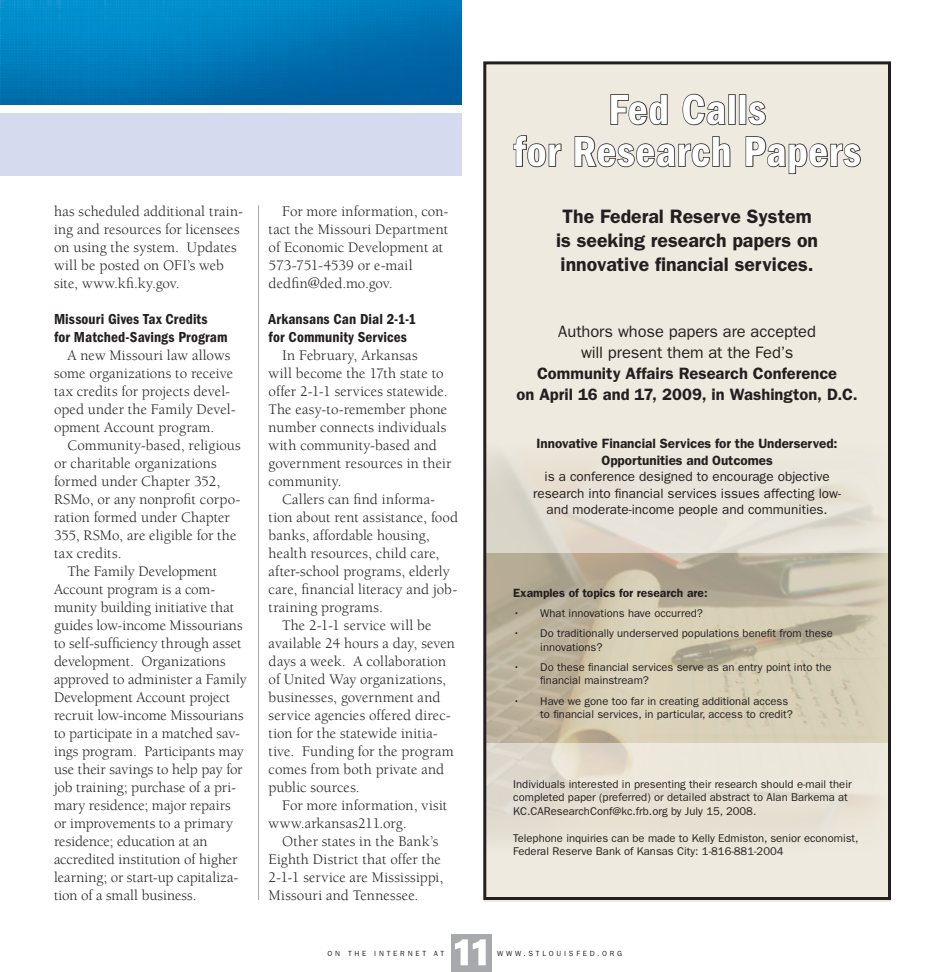
<style>
.page{position:relative;width:945px;height:972px;background:#fff}
.page>*{position:absolute;margin:0;border:0;box-sizing:border-box;transform-origin:0 0}
.t1{font:600 condensed 43.5px/42px "Franklin Gothic";letter-spacing:.01em;color:#fff;text-align:center}
.t2{font:600 19.5px/24px "Franklin Gothic";color:#231f20;text-align:center}
.t3{font:600 16.5px/21px "Franklin Gothic";color:#231f20;text-align:center}
.t4{font:16.5px/21px "Franklin Gothic";letter-spacing:-.005em;color:#231f20;text-align:center}
.t5{font:15px/18px "Berkeley";letter-spacing:.005em;color:#231f20}
.t6{font:600 condensed 15px/18px "Franklin Gothic";letter-spacing:.01em;color:#231f20}
.t7{font:13.5px/16.5px "Franklin Gothic";color:#231f20;text-align:center}
.t8{font:600 13.5px/16.5px "Franklin Gothic";letter-spacing:-.005em;color:#231f20;text-align:center}
.t9{font:600 12px "Franklin Gothic";color:#231f20}
.t10{font:11.25px/13.5px "Franklin Gothic";color:#231f20}
.t11{font:7.5px "Franklin Gothic";letter-spacing:.37em;color:#231f20}
</style>
<div class="page">
<div style="left:451px;top:934px;width:41px;height:38px;background:#a7a9ac"></div>
<svg style="left:455px;top:939px;width:31px;height:26px"></svg>
<hr style="left:258px;top:205px;width:1px;height:695px;background:#a7a9ac">
<div style="left:0;top:113px;width:462px;height:62px;background:#d5daef"></div>
<img style="left:0;top:0;width:462px;height:105px">
<svg style="left:487px;top:553px;width:400px;height:190px;background:#c8bfa8"></svg>
<svg style="left:487px;top:65px;width:400px;height:488px;background:#ece7dc"></svg>
<div style="left:484px;top:743px;width:408px;height:159px;background:linear-gradient(to bottom,#e5dfd1,#eeeadf)"></div>
<svg style="left:610px;top:94px;width:58px;height:32px;background:#b4b0a9"></svg>
<svg style="left:682px;top:93px;width:45px;height:33px"></svg>
<div style="left:728px;top:94px;width:8px;height:31px;border:2px solid #231f20"></div>
<div style="left:739px;top:94px;width:7px;height:31px;border:2px solid #231f20"></div>
<svg style="left:747px;top:101px;width:20px;height:25px"></svg>
<svg style="left:513px;top:134px;width:49px;height:34px;background:#bebab2"></svg>
<svg style="left:574px;top:135px;width:157px;height:33px;background:#bab6ae"></svg>
<svg style="left:745px;top:135px;width:117px;height:40px;background:#c4c0b7"></svg>
<div style="left:483px;top:61px;width:408px;height:839px;border:3px solid #231f20"></div>
<p class="t5" style="left:54px;top:203px;width:191px">has scheduled additional train&shy;ing and resources for licensees on using the system. Updates will be posted on OFI’s web site, www.kfi.ky.gov.</p>
<p class="t6" style="left:54px;top:310px;width:175px">Missouri Gives Tax Credits for Matched-Savings Program</p>
<p class="t5" style="left:54px;top:347px;width:183px;text-indent:14px">A new Missouri law allows some organizations to receive tax credits for projects devel&shy;oped under the Family Devel&shy;opment Account program.</p>
<p class="t5" style="left:68px;top:437px;width:175px">Community-based, religious</p>
<p class="t5" style="left:54px;top:455px;width:164px">or charitable organizations</p>
<p class="t5" style="left:54px;top:473px;width:168px">formed under Chapter 352,</p>
<p class="t5" style="left:54px;top:491px;width:188px">RSMo, or any nonprofit corpo-</p>
<p class="t5" style="left:54px;top:509px;width:177px">ration formed under Chapter</p>
<p class="t5" style="left:54px;top:527px;width:184px">355, RSMo, are eligible for the</p>
<p class="t5" style="left:54px;top:545px;width:69px">tax credits.</p>
<p class="t5" style="left:68px;top:563px;width:151px">The Family Development</p>
<p class="t5" style="left:54px;top:581px;width:163px">Account program is a com-</p>
<p class="t5" style="left:54px;top:599px;width:182px">munity building initiative that</p>
<p class="t5" style="left:54px;top:617px;width:190px">guides low-income Missourians</p>
<p class="t5" style="left:54px;top:635px;width:189px">to self-sufficiency through asset</p>
<p class="t5" style="left:54px;top:653px;width:173px">development. Organizations</p>
<p class="t5" style="left:54px;top:671px;width:194px">approved to administer a Family</p>
<p class="t5" style="left:54px;top:689px;width:178px">Development Account project</p>
<p class="t5" style="left:54px;top:707px;width:191px">recruit low-income Missourians</p>
<p class="t5" style="left:54px;top:725px;width:188px">to participate in a matched sav-</p>
<p class="t5" style="left:54px;top:743px;width:191px">ings program. Participants may</p>
<p class="t5" style="left:54px;top:761px;width:190px">use their savings to help pay for</p>
<p class="t5" style="left:54px;top:779px;width:184px">job training; purchase of a pri-</p>
<p class="t5" style="left:54px;top:797px;width:178px">mary residence; major repairs</p>
<p class="t5" style="left:54px;top:815px;width:180px">or improvements to a primary</p>
<p class="t5" style="left:54px;top:833px;width:155px">residence; education at an</p>
<p class="t5" style="left:54px;top:851px;width:185px">accredited institution of higher</p>
<p class="t5" style="left:54px;top:869px;width:186px">learning; or start-up capitaliza-</p>
<p class="t5" style="left:54px;top:887px;width:144px">tion of a small business.</p>
<p class="t5" style="left:269px;top:203px;width:181px;text-indent:14px">For more information, con&shy;tact the Missouri Department of Economic Development at<br>573-751-4539 or e-mail dedfin@ded.mo.gov.</p>
<p class="t6" style="left:269px;top:310px;width:149px">Arkansans Can Dial 2-1-1 for Community Services</p>
<p class="t5" style="left:269px;top:347px;width:184px;text-indent:14px">In February, Arkansas<br>will become the 17th state to offer 2-1-1 services statewide.<br>The easy-to-remember phone number connects individuals with community-based and government resources in their community.</p>
<p class="t5" style="left:282px;top:491px;width:155px">Callers can find informa-</p>
<p class="t5" style="left:269px;top:509px;width:191px">tion about rent assistance, food</p>
<p class="t5" style="left:269px;top:527px;width:163px">banks, affordable housing,</p>
<p class="t5" style="left:269px;top:545px;width:172px">health resources, child care,</p>
<p class="t5" style="left:269px;top:563px;width:183px">after-school programs, elderly</p>
<p class="t5" style="left:269px;top:581px;width:190px">care, financial literacy and job-</p>
<p class="t5" style="left:269px;top:599px;width:116px">training programs.</p>
<p class="t5" style="left:282px;top:617px;width:151px">The 2-1-1 service will be</p>
<p class="t5" style="left:269px;top:635px;width:188px">available 24 hours a day, seven</p>
<p class="t5" style="left:269px;top:653px;width:179px">days a week. A collaboration</p>
<p class="t5" style="left:269px;top:671px;width:179px">of United Way organizations,</p>
<p class="t5" style="left:269px;top:689px;width:173px">businesses, government and</p>
<p class="t5" style="left:269px;top:707px;width:184px">service agencies offered direc-</p>
<p class="t5" style="left:269px;top:725px;width:171px">tion for the statewide initia-</p>
<p class="t5" style="left:269px;top:743px;width:186px">tive. Funding for the program</p>
<p class="t5" style="left:269px;top:761px;width:177px">comes from both private and</p>
<p class="t5" style="left:269px;top:779px;width:93px">public sources.</p>
<p class="t5" style="left:282px;top:797px;width:167px">For more information, visit</p>
<p class="t5" style="left:269px;top:815px;width:139px">www.arkansas211.org.</p>
<p class="t5" style="left:282px;top:833px;width:158px">Other states in the Bank’s</p>
<p class="t5" style="left:269px;top:851px;width:174px">Eighth District that offer the</p>
<p class="t5" style="left:269px;top:869px;width:176px">2-1-1 service are Mississippi,</p>
<p class="t5" style="left:269px;top:887px;width:151px">Missouri and Tennessee.</p>
<h1 class="t1" style="left:513px;top:89px;width:349px">Fed Calls<br>for Research Papers</h1>
<h2 class="t2" style="left:556px;top:204px;width:263px">The Federal Reserve System is seeking research papers on innovative financial services.</h2>
<p class="t4" style="left:558px;top:321px;width:259px">Authors whose papers are accepted will present them at the Fed’s</p>
<p class="t3" style="left:517px;top:363px;width:343px">Community Affairs Research Conference<br>on April 16 and 17, 2009, in Washington, D.C.</p>
<p class="t8" style="left:537px;top:435px;width:303px">Innovative Financial Services for the Underserved:<br>Opportunities and Outcomes</p>
<p class="t7" style="left:533px;top:468px;width:309px">is a conference designed to encourage objective research into financial services issues affecting low&shy;and moderate-income people and communities.</p>
<p class="t9" style="left:513px;top:585px;width:196px">Examples of topics for research are:</p>
<p class="t10" style="left:513px;top:606px;width:191px">• What innovations have occurred?</p>
<p class="t10" style="left:540px;top:627px;width:294px;text-indent:-27px">• Do traditionally underserved populations benefit from these innovations?</p>
<p class="t10" style="left:540px;top:660px;width:293px;text-indent:-27px">• Do these financial services serve as an entry point into the financial mainstream?</p>
<p class="t10" style="left:540px;top:694px;width:254px;text-indent:-27px">• Have we gone too far in creating additional access to financial services, in particular, access to credit?</p>
<p class="t10" style="left:513px;top:777px;width:340px">Individuals interested in presenting their research should e-mail their completed paper (preferred) or detailed abstract to Alan Barkema at<br>KC.CAResearchConf@kc.frb.org by July 15, 2008.</p>
<p class="t10" style="left:513px;top:831px;width:347px">Telephone inquiries can be made to Kelly Edmiston, senior economist,<br>Federal Reserve Bank of Kansas City: 1-816-881-2004</p>
<p class="t11" style="left:328px;top:950px;width:55px">On the internet</p>
<p class="t11" style="left:434px;top:950px;width:7px">at</p>
<p class="t11" style="left:497px;top:950px;width:39px">www.stlouis</p>
<p class="t11" style="left:576px;top:950px;width:34px">fed .org</p>
</div>
